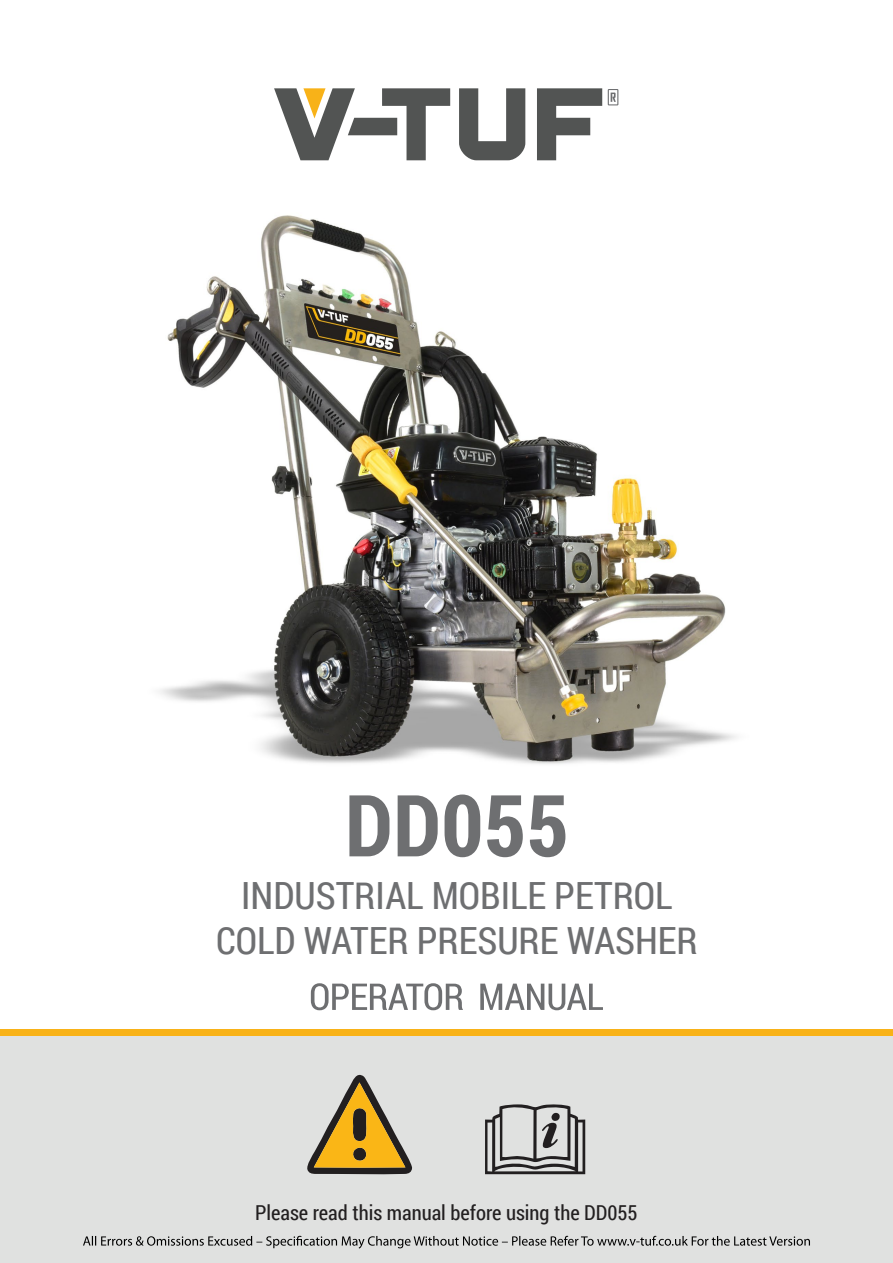
<style>
.page{position:relative;width:893px;height:1263px;background:#fff}
.page>*{position:absolute;margin:0;border:0;box-sizing:border-box;transform-origin:0 0}
.t1{font:700 85.65px "Roboto Condensed";color:#6e6f71}
.t2{font:37.5px/45px "Roboto Condensed";color:#6e6f71;text-align:center}
.t3{font:20.55px "Roboto Condensed";color:#221f20}
</style>
<div class="page">
<img style="left:159px;top:160px;width:578px;height:604px">
<div style="left:0;top:1036px;width:892px;height:227px;background:#e0e1e0"></div>
<div style="left:0;top:1029px;width:892px;height:7px;background:#f8b218"></div>
<svg style="left:307px;top:1074px;width:105px;height:100px"></svg>
<svg style="left:485px;top:1104px;width:100px;height:70px"></svg>
<svg style="left:311px;top:983px;width:152px;height:27px"></svg>
<svg style="left:480px;top:984px;width:123px;height:26px"></svg>
<svg style="left:537px;top:88px;width:65px;height:72px"></svg>
<svg style="left:459px;top:88px;width:66px;height:72px"></svg>
<svg style="left:608px;top:89px;width:10px;height:16px"></svg>
<svg style="left:274px;top:88px;width:176px;height:72px"></svg>
<svg style="left:83px;top:1236px;width:727px;height:12px"></svg>
<h1 class="t1" style="left:345px;top:765px;width:226px">DD055</h1>
<p class="t2" style="left:216px;top:872px;width:483px">INDUSTRIAL MOBILE PETROL<br>COLD WATER PRESURE WASHER</p>
<p class="t3" style="left:255px;top:1198px;width:384px">Please read this manual before using the DD055</p>
</div>
